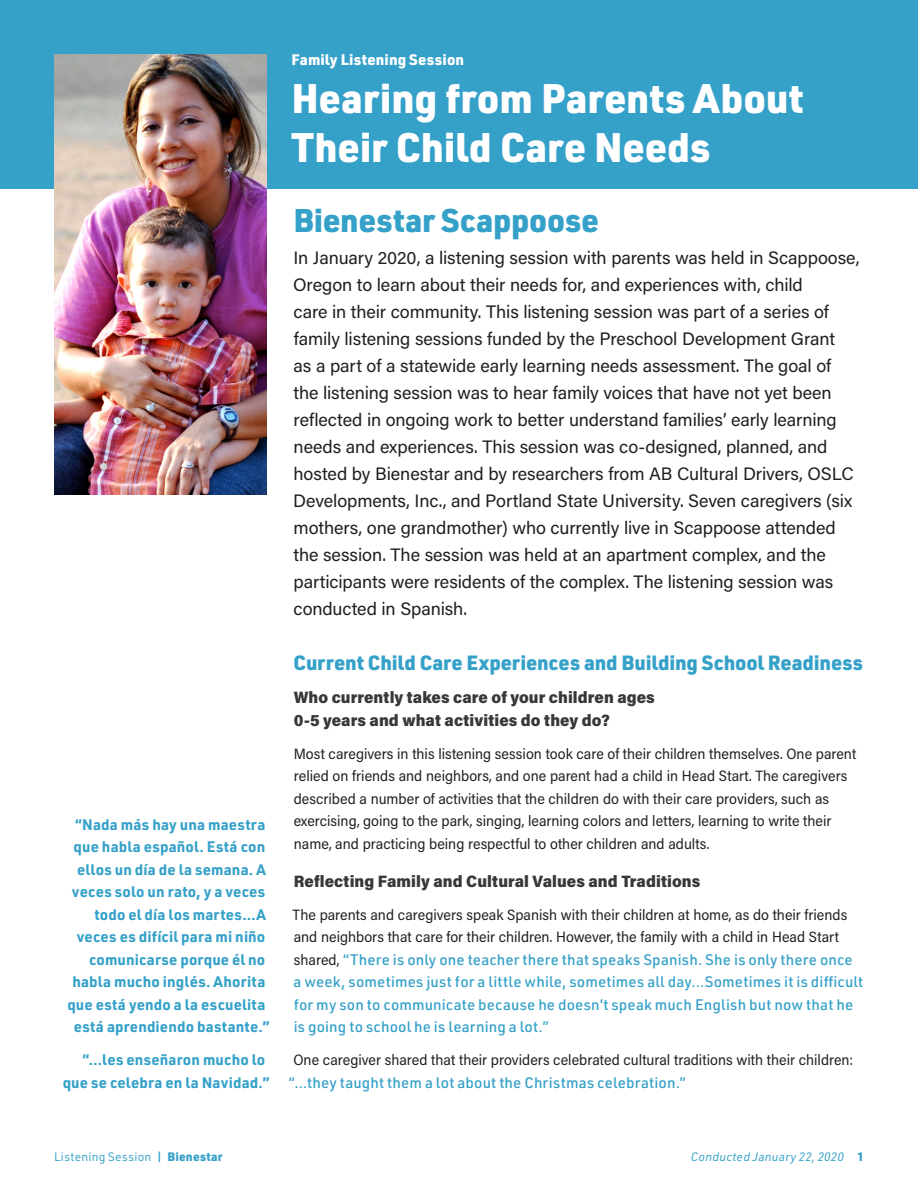
<style>
.page{position:relative;width:918px;height:1188px;background:#fff}
.page>*{position:absolute;margin:0;border:0;box-sizing:border-box;transform-origin:0 0}
.t1{font:900 40.5px/48.6px "URWDIN";color:#fff}
.t2{font:900 32.25px "URWDIN";letter-spacing:-.005em;color:#35a1c9}
.t3{font:900 20.25px "URWDIN";letter-spacing:-.005em;color:#35a1c9}
.intro{font:18px/27px "Acumin Pro";letter-spacing:-.005em;color:#231f20}
.question{font:900 16.5px/22.5px "Acumin Pro Semi Cond";letter-spacing:.005em;color:#383839}
.quote_a{font:500 15px/22.5px "URWDIN";letter-spacing:.01em;color:#35a1c9}
.copy{font:15px/22.5px "Acumin Pro Semi Cond";color:#231f20}
.quote_e{font:700 15px/22.5px "URWDIN";letter-spacing:.01em;color:#35a1c9;text-align:right}
.quote_a-2{font:15px/22.5px "Acumin Pro Semi Cond";color:#231f20}
.subhead{font:900 15px "URWDIN";letter-spacing:.01em;color:#fff}
.t4{font:12px "URWDIN";letter-spacing:.02em;color:#35a1c9}
.t5{font:italic 12px "URWDIN";letter-spacing:.02em;color:#35a1c9}
.s1{font-family:"Acumin Pro Semi Cond";font-weight:400;color:#231f20}
.s2{font-family:"URWDIN";font-weight:500;color:#35a1c9}
.s3{font-weight:600}
.s4{font-weight:900}
.s5{font-weight:900;font-style:normal}
</style>
<div class="page">
<div style="left:0;top:0;width:918px;height:189px;background:#35a1c9"></div>
<img style="left:54px;top:54px;width:212px;height:441px">
<p class="quote_e" style="left:67px;top:813px;width:204px">“Nada más hay una maestra que habla español. Está con ellos un día de la semana. A veces solo un rato, y a veces todo el día los martes…A veces es difícil para mi niño comunicarse porque él no habla mucho inglés. Ahorita que está yendo a la escuelita está aprendiendo bastante.”</p>
<p class="quote_e" style="left:63px;top:1048px;width:208px">“…les enseñaron mucho lo que se celebra en la Navidad.”</p>
<p class="subhead" style="left:292px;top:49px;width:174px">Family Listening Session</p>
<p class="t1" style="left:292px;top:73px;width:513px">Hearing from Parents About<br>Their Child Care Needs</p>
<p class="t2" style="left:293px;top:198px;width:307px">Bienestar Scappoose</p>
<p class="intro" style="left:293px;top:244px;width:568px">In January 2020, a listening session with parents was held in Scappoose, Oregon to learn about their needs for, and experiences with, child<br>care in their community. This listening session was part of a series of family listening sessions funded by the Preschool Development Grant<br>as a part of a statewide early learning needs assessment. The goal of the listening session was to hear family voices that have not yet been reflected in ongoing work to better understand families’ early learning needs and experiences. This session was co-designed, planned, and hosted by Bienestar and by researchers from AB Cultural Drivers, OSLC Developments, Inc., and Portland State University. Seven caregivers (six mothers, one grandmother) who currently live in Scappoose attended the session. The session was held at an apartment complex, and the participants were residents of the complex. The listening session was conducted in Spanish.</p>
<p class="t3" style="left:294px;top:649px;width:571px">Current Child Care Experiences and Building School Readiness</p>
<p class="question" style="left:294px;top:685px;width:363px">Who currently takes care of your children ages<br>0-5 years and what activities do they do?</p>
<p class="copy" style="left:294px;top:742px;width:564px">Most caregivers in this listening session took care of their children themselves. One parent relied on friends and neighbors, and one parent had a child in Head Start. The caregivers described a number of activities that the children do with their care providers, such as exercising, going to the park, singing, learning colors and letters, learning to write their name, and practicing being respectful to other children and adults.</p>
<p class="question" style="left:294px;top:869px;width:408px">Reflecting Family and Cultural Values and Traditions</p>
<p class="quote_a" style="left:293px;top:903px;width:572px"><span class="s1">The parents and caregivers speak Spanish with their children at home, as do their friends and neighbors that care for their children. However, the family with a child in Head Start shared,</span> “There is only one teacher there that speaks Spanish. She is only there once<br>a week, sometimes just for a little while, sometimes all day…Sometimes it is difficult for my son to communicate because he doesn’t speak much English but now that he is going to school he is learning a lot.”</p>
<p class="quote_a-2" style="left:289px;top:1048px;width:566px;text-indent:5px">One caregiver shared that their providers celebrated cultural traditions with their children: <span class="s2">“…they taught them a lot about the Christmas celebration.”</span></p>
<p class="t4" style="left:54px;top:1149px;width:170px">Listening Session <span class="s3">|</span> <span class="s4">Bienestar</span></p>
<p class="t5" style="left:691px;top:1149px;width:175px">Conducted January 22, 2020 <span class="s5">1</span></p>
</div>
